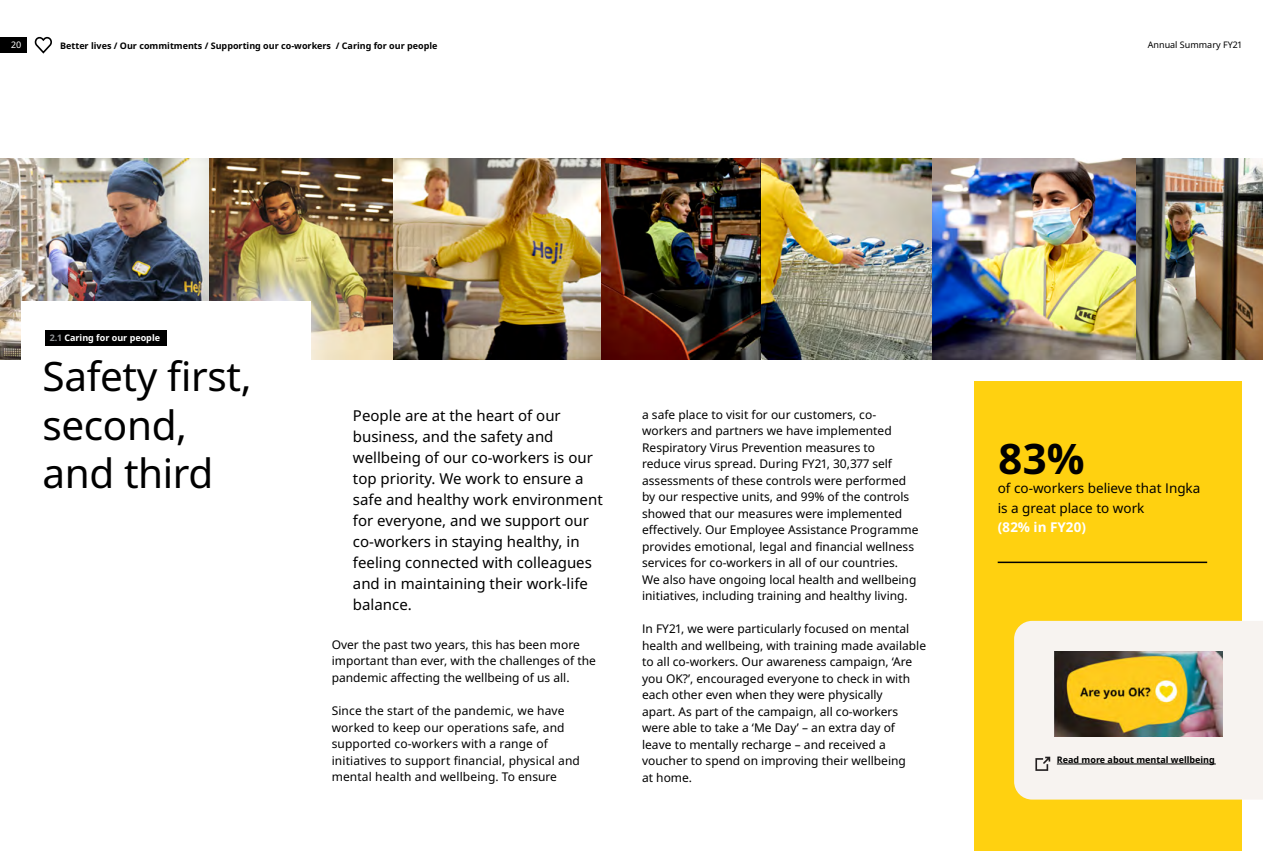
<style>
.page{position:relative;width:1263px;height:851px;background:#fff}
.page>*{position:absolute;margin:0;border:0;box-sizing:border-box;transform-origin:0 0}
.t1{font:700 42px "Noto IKEA Latin";color:#000}
.t2{font:40.5px/48.6px "Noto IKEA Latin";letter-spacing:-.01em;color:#000}
.t3{font:15px/21px "Noto IKEA Latin";color:#000}
.t4{font:13.5px/19.5px "Noto IKEA Latin";color:#000}
.t5{font:700 13.5px "Noto IKEA Latin";color:#fff}
.t6{font:12px/16.5px "Noto IKEA Latin";color:#000}
.t7{font:700 9px "Noto IKEA Latin";color:#000}
.t8{font:700 9px "Noto IKEA Latin";color:#fff}
.t9{font:9px "Noto IKEA Latin";color:#000}
.t10{font:9px "Noto IKEA Latin";color:#fff}
.s1{color:#939598}
</style>
<div class="page">
<div style="left:0;top:37px;width:27px;height:15px;background:#000"></div>
<svg style="left:34px;top:36px;width:18px;height:18px"></svg>
<img style="left:392px;top:158px;width:744px;height:201px">
<img style="left:209px;top:158px;width:183px;height:201px">
<img style="left:0;top:158px;width:209px;height:201px">
<img style="left:761px;top:158px;width:170px;height:201px">
<img style="left:1136px;top:158px;width:127px;height:201px">
<div style="left:21px;top:301px;width:289px;height:265px;background:#fff"></div>
<div style="left:974px;top:381px;width:268px;height:469px;background:#ffd110"></div>
<div style="left:1014px;top:620px;width:249px;height:179px;background:#f7f3f0"></div>
<hr style="left:1057px;top:763px;width:159px;height:1px;background:#000">
<svg style="left:1035px;top:756px;width:15px;height:14px"></svg>
<img style="left:1054px;top:651px;width:169px;height:85px">
<div style="left:46px;top:330px;width:121px;height:15px;background:#000"></div>
<hr style="left:998px;top:561px;width:209px;height:2px;background:#000">
<p class="t10" style="left:11px;top:39px;width:12px">20</p>
<p class="t9" style="left:1148px;top:38px;width:95px">Annual Summary FY21</p>
<p class="t7" style="left:60px;top:39px;width:379px">Better lives / Our commitments / Supporting our co-workers / Caring for our people</p>
<p class="t8" style="left:50px;top:331px;width:112px"><span class="s1">2.1</span> Caring for our people</p>
<h2 class="t2" style="left:43px;top:351px;width:211px">Safety first, second, and third</h2>
<p class="t3" style="left:353px;top:404px;width:251px">People are at the heart of our business, and the safety and wellbeing of our co-workers is our top priority. We work to ensure a safe and healthy work environment for everyone, and we support our co-workers in staying healthy, in feeling connected with colleagues and in maintaining their work-life balance.</p>
<p class="t6" style="left:332px;top:636px;width:266px">Over the past two years, this has been more important than ever, with the challenges of the pandemic affecting the wellbeing of us all.</p>
<p class="t6" style="left:332px;top:702px;width:250px">Since the start of the pandemic, we have worked to keep our operations safe, and supported co-workers with a range of initiatives to support financial, physical and mental health and wellbeing. To ensure</p>
<p class="t6" style="left:642px;top:405px;width:278px">a safe place to visit for our customers, co&shy;workers and partners we have implemented Respiratory Virus Prevention measures to<br>reduce virus spread. During FY21, 30,377 self assessments of these controls were performed by our respective units, and 99% of the controls showed that our measures were implemented effectively. Our Employee Assistance Programme provides emotional, legal and financial wellness services for co-workers in all of our countries.<br>We also have ongoing local health and wellbeing initiatives, including training and healthy living.</p>
<p class="t6" style="left:642px;top:620px;width:285px">In FY21, we were particularly focused on mental health and wellbeing, with training made available to all co-workers. Our awareness campaign, ‘Are you OK?’, encouraged everyone to check in with each other even when they were physically<br>apart. As part of the campaign, all co-workers were able to take a ‘Me Day’ – an extra day of leave to mentally recharge – and received a voucher to spend on improving their wellbeing<br>at home.</p>
<h1 class="t1" style="left:998px;top:429px;width:88px">83%</h1>
<p class="t4" style="left:998px;top:478px;width:204px">of co-workers believe that Ingka is a great place to work</p>
<p class="t5" style="left:998px;top:518px;width:90px">(82% in FY20)</p>
<p class="t7" style="left:1057px;top:753px;width:159px">Read more about mental wellbeing</p>
</div>
